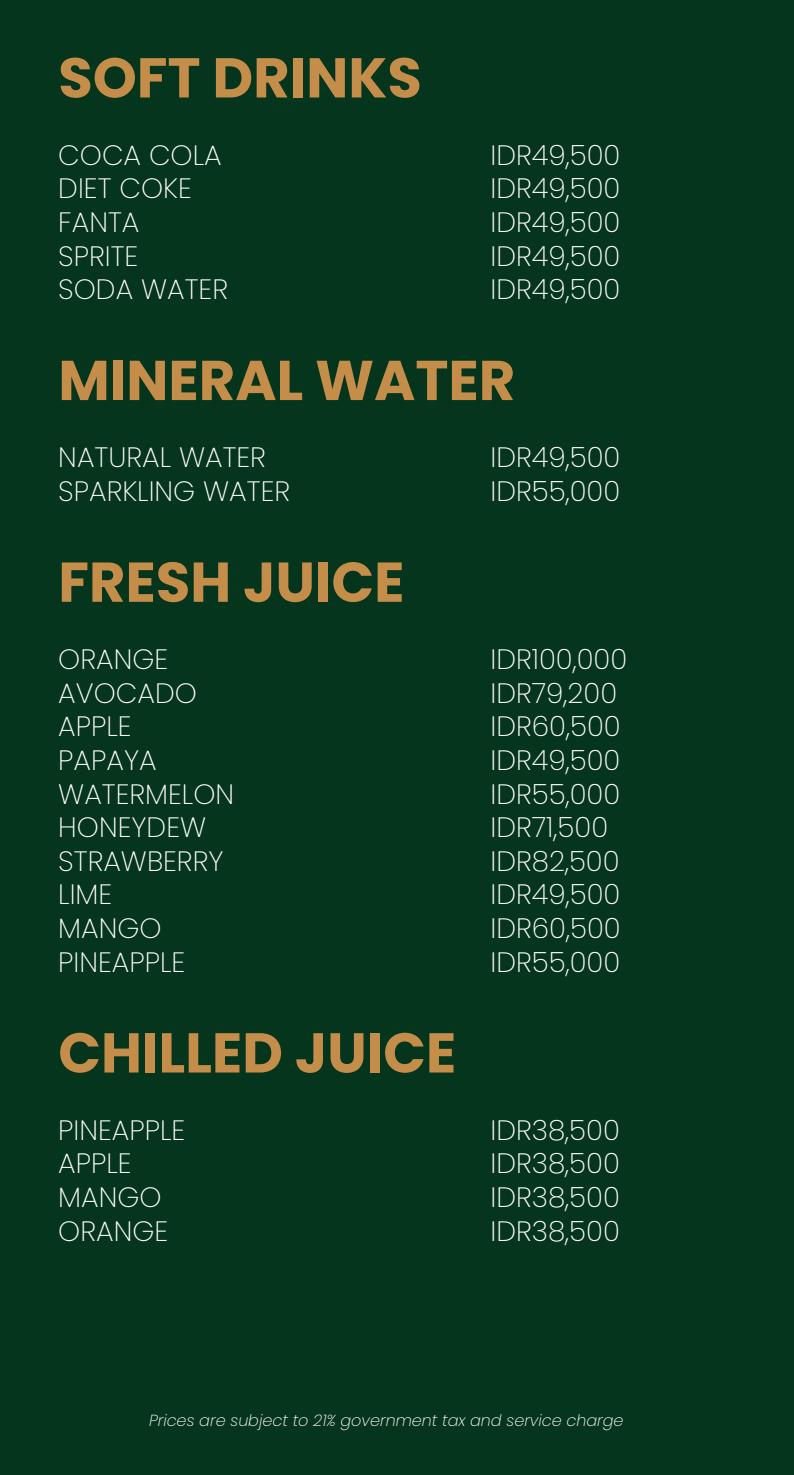
<style>
.page{position:relative;width:794px;height:1475px;background:#fff}
.page>*{position:absolute;margin:0;border:0;box-sizing:border-box;transform-origin:0 0}
.t1{font:700 56px "Poppins";color:#c48e4a}
.t2{font:200 28px "Poppins";color:#fff}
.t3{font:italic 200 16px "Poppins";color:#fff}
</style>
<div class="page">
<div style="left:0;top:0;width:794px;height:1474px;background:#06351d"></div>
<h1 class="t1" style="left:58px;top:45px;width:365px">SOFT DRINKS</h1>
<p class="t2" style="left:58px;top:139px;width:165px">COCA COLA</p>
<p class="t2" style="left:490px;top:139px;width:131px">IDR49,500</p>
<p class="t2" style="left:58px;top:172px;width:135px">DIET COKE</p>
<p class="t2" style="left:490px;top:172px;width:131px">IDR49,500</p>
<p class="t2" style="left:58px;top:206px;width:83px">FANTA</p>
<p class="t2" style="left:490px;top:206px;width:131px">IDR49,500</p>
<p class="t2" style="left:58px;top:239px;width:81px">SPRITE</p>
<p class="t2" style="left:490px;top:239px;width:131px">IDR49,500</p>
<p class="t2" style="left:58px;top:273px;width:171px">SODA WATER</p>
<p class="t2" style="left:490px;top:273px;width:131px">IDR49,500</p>
<h1 class="t1" style="left:58px;top:348px;width:458px">MINERAL WATER</h1>
<p class="t2" style="left:58px;top:441px;width:209px">NATURAL WATER</p>
<p class="t2" style="left:490px;top:441px;width:131px">IDR49,500</p>
<p class="t2" style="left:58px;top:475px;width:233px">SPARKLING WATER</p>
<p class="t2" style="left:490px;top:475px;width:131px">IDR55,000</p>
<h1 class="t1" style="left:58px;top:549px;width:348px">FRESH JUICE</h1>
<p class="t2" style="left:58px;top:643px;width:111px">ORANGE</p>
<p class="t2" style="left:490px;top:643px;width:138px">IDR100,000</p>
<p class="t2" style="left:58px;top:676px;width:140px">AVOCADO</p>
<p class="t2" style="left:490px;top:676px;width:128px">IDR79,200</p>
<p class="t2" style="left:58px;top:710px;width:75px">APPLE</p>
<p class="t2" style="left:490px;top:710px;width:132px">IDR60,500</p>
<p class="t2" style="left:58px;top:743px;width:100px">PAPAYA</p>
<p class="t2" style="left:490px;top:743px;width:131px">IDR49,500</p>
<p class="t2" style="left:58px;top:777px;width:177px">WATERMELON</p>
<p class="t2" style="left:490px;top:777px;width:131px">IDR55,000</p>
<p class="t2" style="left:58px;top:811px;width:149px">HONEYDEW</p>
<p class="t2" style="left:490px;top:811px;width:119px">IDR71,500</p>
<p class="t2" style="left:58px;top:844px;width:167px">STRAWBERRY</p>
<p class="t2" style="left:490px;top:844px;width:131px">IDR82,500</p>
<p class="t2" style="left:58px;top:878px;width:56px">LIME</p>
<p class="t2" style="left:490px;top:878px;width:131px">IDR49,500</p>
<p class="t2" style="left:58px;top:911px;width:105px">MANGO</p>
<p class="t2" style="left:490px;top:911px;width:132px">IDR60,500</p>
<p class="t2" style="left:58px;top:945px;width:128px">PINEAPPLE</p>
<p class="t2" style="left:490px;top:945px;width:131px">IDR55,000</p>
<h1 class="t1" style="left:58px;top:1020px;width:399px">CHILLED JUICE</h1>
<p class="t2" style="left:58px;top:1113px;width:128px">PINEAPPLE</p>
<p class="t2" style="left:490px;top:1113px;width:131px">IDR38,500</p>
<p class="t2" style="left:58px;top:1147px;width:75px">APPLE</p>
<p class="t2" style="left:490px;top:1147px;width:131px">IDR38,500</p>
<p class="t2" style="left:58px;top:1180px;width:105px">MANGO</p>
<p class="t2" style="left:490px;top:1180px;width:131px">IDR38,500</p>
<p class="t2" style="left:58px;top:1214px;width:111px">ORANGE</p>
<p class="t2" style="left:490px;top:1214px;width:131px">IDR38,500</p>
<p class="t3" style="left:149px;top:1410px;width:476px">Prices are subject to 21% government tax and service charge</p>
</div>
